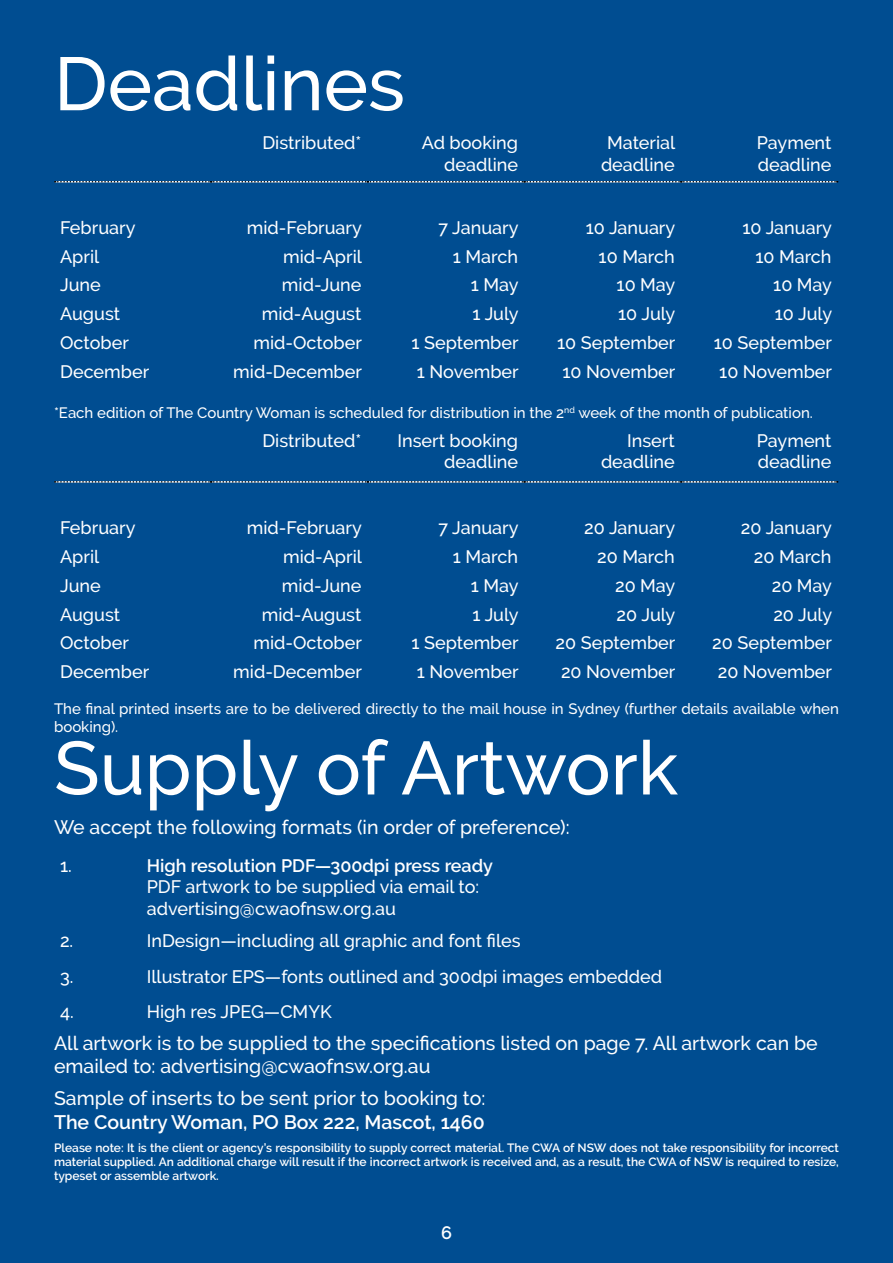
<style>
.page{position:relative;width:893px;height:1263px;background:#004d91}
.page>*{position:absolute;margin:0;border:0;box-sizing:border-box;transform-origin:0 0}
.t1{font:500 75px "Raleway";color:#fff}
.t2{font:500 19.5px/23.4px "Raleway";color:#fff}
.t3{font:600 19.5px "Raleway";color:#fff}
.t4{font:500 18px/21.6px "Raleway";color:#fff}
.t5{font:600 18px "Raleway";color:#fff}
.t6{font:500 15px/18px "Raleway";color:#fff}
.t7{font:600 12px/14.4px "Raleway";color:#fff;text-align:justify}
</style>
<div class="page">
<svg style="left:55px;top:181px;width:783px;height:1px"></svg>
<svg style="left:55px;top:481px;width:783px;height:2px"></svg>
<h1 class="t1" style="left:54px;top:41px;width:353px">Deadlines</h1>
<p class="t4" style="left:262px;top:132px;width:101px">Distributed*</p>
<p class="t4" style="left:422px;top:132px;width:98px;text-align:right">Ad booking deadline</p>
<p class="t4" style="left:601px;top:132px;width:76px;text-align:center">Material deadline</p>
<p class="t4" style="left:757px;top:132px;width:76px">Payment deadline</p>
<p class="t4" style="left:60px;top:216px;width:77px">February</p>
<p class="t4" style="left:247px;top:216px;width:117px">mid-February</p>
<p class="t4" style="left:439px;top:216px;width:81px">7 January</p>
<p class="t4" style="left:586px;top:216px;width:91px">10 January</p>
<p class="t4" style="left:742px;top:216px;width:91px">10 January</p>
<p class="t4" style="left:60px;top:245px;width:41px">April</p>
<p class="t4" style="left:283px;top:245px;width:80px">mid-April</p>
<p class="t4" style="left:453px;top:245px;width:67px">1 March</p>
<p class="t4" style="left:599px;top:245px;width:78px">10 March</p>
<p class="t4" style="left:755px;top:245px;width:78px">10 March</p>
<p class="t4" style="left:60px;top:274px;width:42px">June</p>
<p class="t4" style="left:282px;top:274px;width:81px">mid-June</p>
<p class="t4" style="left:471px;top:274px;width:49px">1 May</p>
<p class="t4" style="left:617px;top:274px;width:60px">10 May</p>
<p class="t4" style="left:773px;top:274px;width:60px">10 May</p>
<p class="t4" style="left:60px;top:303px;width:62px">August</p>
<p class="t4" style="left:262px;top:303px;width:101px">mid-August</p>
<p class="t4" style="left:472px;top:303px;width:48px">1 July</p>
<p class="t4" style="left:618px;top:303px;width:59px">10 July</p>
<p class="t4" style="left:775px;top:303px;width:59px">10 July</p>
<p class="t4" style="left:60px;top:332px;width:70px">October</p>
<p class="t4" style="left:253px;top:332px;width:110px">mid-October</p>
<p class="t4" style="left:411px;top:332px;width:109px">1 September</p>
<p class="t4" style="left:557px;top:332px;width:120px">10 September</p>
<p class="t4" style="left:714px;top:332px;width:120px">10 September</p>
<p class="t4" style="left:60px;top:361px;width:91px">December</p>
<p class="t4" style="left:233px;top:361px;width:130px">mid-December</p>
<p class="t4" style="left:417px;top:361px;width:103px">1 November</p>
<p class="t4" style="left:562px;top:361px;width:114px">10 November</p>
<p class="t4" style="left:719px;top:361px;width:114px">10 November</p>
<p class="t6" style="left:54px;top:403px;width:760px">*Each edition of The Country Woman is scheduled for distribution in the 2<sup>nd</sup> week of the month of publication.</p>
<p class="t4" style="left:262px;top:430px;width:101px">Distributed*</p>
<p class="t4" style="left:397px;top:430px;width:122px;text-align:right">Insert booking deadline</p>
<p class="t4" style="left:601px;top:430px;width:75px;text-align:right">Insert deadline</p>
<p class="t4" style="left:757px;top:430px;width:76px">Payment deadline</p>
<p class="t4" style="left:60px;top:516px;width:77px">February</p>
<p class="t4" style="left:247px;top:516px;width:117px">mid-February</p>
<p class="t4" style="left:439px;top:516px;width:81px">7 January</p>
<p class="t4" style="left:584px;top:516px;width:93px">20 January</p>
<p class="t4" style="left:741px;top:516px;width:93px">20 January</p>
<p class="t4" style="left:60px;top:545px;width:41px">April</p>
<p class="t4" style="left:283px;top:545px;width:80px">mid-April</p>
<p class="t4" style="left:453px;top:545px;width:67px">1 March</p>
<p class="t4" style="left:597px;top:545px;width:79px">20 March</p>
<p class="t4" style="left:754px;top:545px;width:79px">20 March</p>
<p class="t4" style="left:60px;top:574px;width:42px">June</p>
<p class="t4" style="left:282px;top:574px;width:81px">mid-June</p>
<p class="t4" style="left:471px;top:574px;width:49px">1 May</p>
<p class="t4" style="left:615px;top:574px;width:62px">20 May</p>
<p class="t4" style="left:772px;top:574px;width:62px">20 May</p>
<p class="t4" style="left:60px;top:603px;width:62px">August</p>
<p class="t4" style="left:262px;top:603px;width:101px">mid-August</p>
<p class="t4" style="left:472px;top:603px;width:48px">1 July</p>
<p class="t4" style="left:617px;top:603px;width:60px">20 July</p>
<p class="t4" style="left:773px;top:603px;width:60px">20 July</p>
<p class="t4" style="left:60px;top:632px;width:70px">October</p>
<p class="t4" style="left:253px;top:632px;width:110px">mid-October</p>
<p class="t4" style="left:411px;top:632px;width:109px">1 September</p>
<p class="t4" style="left:556px;top:632px;width:121px">20 September</p>
<p class="t4" style="left:712px;top:632px;width:121px">20 September</p>
<p class="t4" style="left:60px;top:661px;width:91px">December</p>
<p class="t4" style="left:233px;top:661px;width:130px">mid-December</p>
<p class="t4" style="left:417px;top:661px;width:103px">1 November</p>
<p class="t4" style="left:561px;top:661px;width:116px">20 November</p>
<p class="t4" style="left:718px;top:661px;width:116px">20 November</p>
<p class="t6" style="left:54px;top:700px;width:786px">The final printed inserts are to be delivered directly to the mail house in Sydney (further details available when booking).</p>
<h1 class="t1" style="left:54px;top:725px;width:626px">Supply of Artwork</h1>
<p class="t2" style="left:54px;top:816px;width:517px">We accept the following formats (in order of preference):</p>
<p class="t4" style="left:60px;top:854px;width:13px">1.</p>
<p class="t5" style="left:147px;top:855px;width:348px">High resolution PDF—300dpi press ready</p>
<p class="t4" style="left:147px;top:876px;width:334px">PDF artwork to be supplied via email to: advertising@cwaofnsw.org.au</p>
<p class="t4" style="left:60px;top:930px;width:15px">2.</p>
<p class="t4" style="left:147px;top:930px;width:375px">InDesign—including all graphic and font files</p>
<p class="t4" style="left:60px;top:966px;width:15px">3.</p>
<p class="t4" style="left:147px;top:966px;width:517px">Illustrator EPS—fonts outlined and 300dpi images embedded</p>
<p class="t4" style="left:60px;top:1001px;width:15px">4.</p>
<p class="t4" style="left:147px;top:1001px;width:187px">High res JPEG—CMYK</p>
<p class="t2" style="left:54px;top:1031px;width:765px">All artwork is to be supplied to the specifications listed on page 7. All artwork can be emailed to: advertising@cwaofnsw.org.au</p>
<p class="t2" style="left:54px;top:1087px;width:433px">Sample of inserts to be sent prior to booking to:</p>
<p class="t3" style="left:54px;top:1110px;width:432px">The Country Woman, PO Box 222, Mascot, 1460</p>
<p class="t7" style="left:54px;top:1140px;width:786px">Please note: It is the client or agency’s responsibility to supply correct material. The CWA of NSW does not take responsibility for incorrect material supplied. An additional charge will result if the incorrect artwork is received and, as a result, the CWA of NSW is required to resize, typeset or assemble artwork.</p>
<p class="t5" style="left:441px;top:1222px;width:12px">6</p>
</div>
